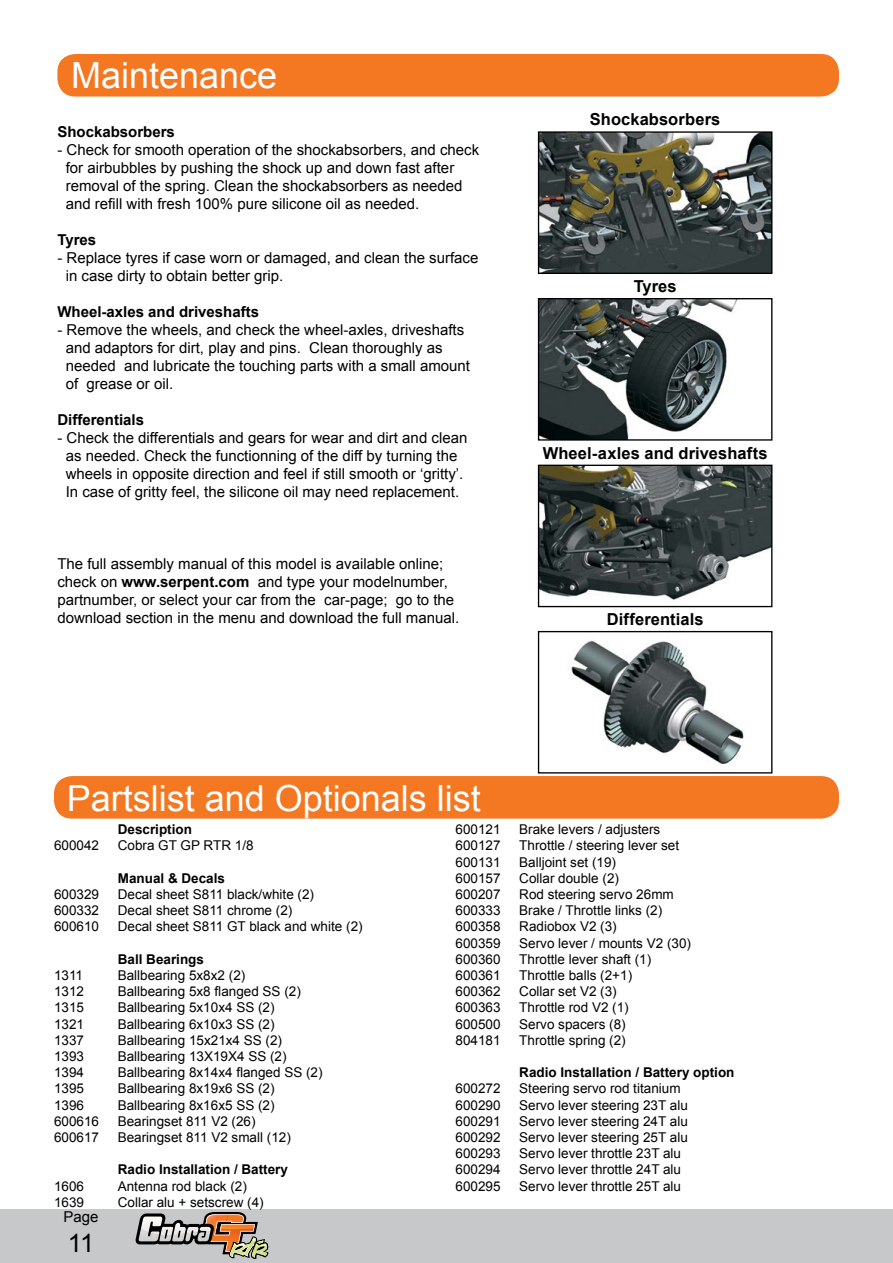
<style>
.page{position:relative;width:893px;height:1263px;background:#fff}
.page>*{position:absolute;margin:0;border:0;box-sizing:border-box;transform-origin:0 0}
.t1{font:36px "Arial";color:#fff}
.t2{font:25.5px "Arial";color:#000}
.t3{font:700 16.5px "Arial";letter-spacing:.005em;color:#000}
.t4{font:15px/18px "Arial";color:#000}
.t5{font:700 15px "Arial";color:#000}
.t6{font:13.5px "Arial";color:#000}
.t7{font:700 13.5px "Arial";color:#000}
.s1{font-weight:700}
</style>
<div class="page">
<div style="left:0;top:1209px;width:893px;height:54px;background:#c7c8ca"></div>
<svg style="left:136px;top:1212px;width:132px;height:47px"></svg>
<div style="left:57px;top:54px;width:782px;height:43px;background:#f47721;border-radius:18px"></div>
<img style="left:540px;top:133px;width:230px;height:139px">
<div style="left:538px;top:131px;width:234px;height:143px;border:1px solid #000"></div>
<img style="left:540px;top:300px;width:197px;height:139px">
<div style="left:538px;top:298px;width:234px;height:143px;border:1px solid #000"></div>
<img style="left:540px;top:467px;width:230px;height:133px">
<div style="left:538px;top:465px;width:234px;height:142px;border:1px solid #000"></div>
<img style="left:570px;top:640px;width:174px;height:124px">
<div style="left:538px;top:631px;width:234px;height:142px;border:1px solid #000"></div>
<div style="left:54px;top:776px;width:785px;height:43px;background:#f47721;border-radius:18px"></div>
<h1 class="t1" style="left:71px;top:52px;width:208px">Maintenance</h1>
<p class="t5" style="left:57px;top:122px;width:119px">Shockabsorbers</p>
<p class="t4" style="left:66px;top:141px;width:415px;text-indent:-8px">- Check for smooth operation of the shockabsorbers, and check for airbubbles by pushing the shock up and down fast after removal of the spring. Clean the shockabsorbers as needed and refill with fresh 100% pure silicone oil as needed.</p>
<p class="t5" style="left:57px;top:230px;width:40px">Tyres</p>
<p class="t4" style="left:66px;top:249px;width:414px;text-indent:-8px">- Replace tyres if case worn or damaged, and clean the surface in case dirty to obtain better grip.</p>
<p class="t5" style="left:57px;top:302px;width:203px">Wheel-axles and driveshafts</p>
<p class="t4" style="left:66px;top:321px;width:406px;text-indent:-8px">- Remove the wheels, and check the wheel-axles, driveshafts and adaptors for dirt, play and pins. Clean thoroughly as needed and lubricate the touching parts with a small amount of grease or oil.</p>
<p class="t5" style="left:57px;top:410px;width:88px">Differentials</p>
<p class="t4" style="left:57px;top:429px;width:411px;text-align:center">- Check the differentials and gears for wear and dirt and clean as needed. Check the functionning of the diff by turning the wheels in opposite direction and feel if still smooth or ‘gritty’.<br>In case of gritty feel, the silicone oil may need replacement.</p>
<p class="t4" style="left:57px;top:555px;width:403px">The full assembly manual of this model is available online; check on <span class="s1">www.serpent.com</span> and type your modelnumber, partnumber, or select your car from the car-page; go to the download section in the menu and download the full manual.</p>
<p class="t3" style="left:590px;top:108px;width:132px">Shockabsorbers</p>
<p class="t3" style="left:634px;top:275px;width:45px">Tyres</p>
<p class="t3" style="left:543px;top:442px;width:226px">Wheel-axles and driveshafts</p>
<p class="t3" style="left:607px;top:608px;width:98px">Differentials</p>
<h1 class="t1" style="left:67px;top:774px;width:416px">Partslist and Optionals list</h1>
<p class="t7" style="left:118px;top:820px;width:76px">Description</p>
<p class="t6" style="left:54px;top:837px;width:47px">600042</p>
<p class="t6" style="left:118px;top:837px;width:137px">Cobra GT GP RTR 1/8</p>
<p class="t7" style="left:118px;top:869px;width:109px">Manual &amp; Decals</p>
<p class="t6" style="left:54px;top:885px;width:47px">600329</p>
<p class="t6" style="left:118px;top:885px;width:198px">Decal sheet S811 black/white (2)</p>
<p class="t6" style="left:54px;top:901px;width:47px">600332</p>
<p class="t6" style="left:118px;top:901px;width:176px">Decal sheet S811 chrome (2)</p>
<p class="t6" style="left:54px;top:918px;width:47px">600610</p>
<p class="t6" style="left:118px;top:918px;width:246px">Decal sheet S811 GT black and white (2)</p>
<p class="t7" style="left:118px;top:950px;width:88px">Ball Bearings</p>
<p class="t6" style="left:54px;top:966px;width:31px">1311</p>
<p class="t6" style="left:118px;top:966px;width:129px">Ballbearing 5x8x2 (2)</p>
<p class="t6" style="left:54px;top:982px;width:32px">1312</p>
<p class="t6" style="left:118px;top:982px;width:185px">Ballbearing 5x8 flanged SS (2)</p>
<p class="t6" style="left:54px;top:999px;width:32px">1315</p>
<p class="t6" style="left:118px;top:999px;width:158px">Ballbearing 5x10x4 SS (2)</p>
<p class="t6" style="left:54px;top:1015px;width:32px">1321</p>
<p class="t6" style="left:118px;top:1015px;width:158px">Ballbearing 6x10x3 SS (2)</p>
<p class="t6" style="left:54px;top:1031px;width:32px">1337</p>
<p class="t6" style="left:118px;top:1031px;width:166px">Ballbearing 15x21x4 SS (2)</p>
<p class="t6" style="left:54px;top:1047px;width:32px">1393</p>
<p class="t6" style="left:118px;top:1047px;width:170px">Ballbearing 13X19X4 SS (2)</p>
<p class="t6" style="left:54px;top:1063px;width:32px">1394</p>
<p class="t6" style="left:118px;top:1063px;width:206px">Ballbearing 8x14x4 flanged SS (2)</p>
<p class="t6" style="left:54px;top:1080px;width:32px">1395</p>
<p class="t6" style="left:118px;top:1080px;width:158px">Ballbearing 8x19x6 SS (2)</p>
<p class="t6" style="left:54px;top:1096px;width:32px">1396</p>
<p class="t6" style="left:118px;top:1096px;width:158px">Ballbearing 8x16x5 SS (2)</p>
<p class="t6" style="left:54px;top:1112px;width:47px">600616</p>
<p class="t6" style="left:118px;top:1112px;width:139px">Bearingset 811 V2 (26)</p>
<p class="t6" style="left:54px;top:1128px;width:47px">600617</p>
<p class="t6" style="left:118px;top:1128px;width:175px">Bearingset 811 V2 small (12)</p>
<p class="t7" style="left:118px;top:1160px;width:172px">Radio Installation / Battery</p>
<p class="t6" style="left:54px;top:1177px;width:32px">1606</p>
<p class="t6" style="left:118px;top:1177px;width:131px">Antenna rod black (2)</p>
<p class="t6" style="left:54px;top:1193px;width:32px">1639</p>
<p class="t6" style="left:118px;top:1193px;width:147px">Collar alu + setscrew (4)</p>
<p class="t6" style="left:455px;top:820px;width:47px">600121</p>
<p class="t6" style="left:519px;top:820px;width:143px">Brake levers / adjusters</p>
<p class="t6" style="left:455px;top:837px;width:47px">600127</p>
<p class="t6" style="left:519px;top:837px;width:161px">Throttle / steering lever set</p>
<p class="t6" style="left:455px;top:853px;width:47px">600131</p>
<p class="t6" style="left:519px;top:853px;width:98px">Balljoint set (19)</p>
<p class="t6" style="left:455px;top:869px;width:47px">600157</p>
<p class="t6" style="left:519px;top:869px;width:101px">Collar double (2)</p>
<p class="t6" style="left:455px;top:885px;width:47px">600207</p>
<p class="t6" style="left:519px;top:885px;width:156px">Rod steering servo 26mm</p>
<p class="t6" style="left:455px;top:901px;width:47px">600333</p>
<p class="t6" style="left:519px;top:901px;width:145px">Brake / Throttle links (2)</p>
<p class="t6" style="left:455px;top:918px;width:47px">600358</p>
<p class="t6" style="left:519px;top:918px;width:99px">Radiobox V2 (3)</p>
<p class="t6" style="left:455px;top:934px;width:47px">600359</p>
<p class="t6" style="left:519px;top:934px;width:173px">Servo lever / mounts V2 (30)</p>
<p class="t6" style="left:455px;top:950px;width:47px">600360</p>
<p class="t6" style="left:519px;top:950px;width:134px">Throttle lever shaft (1)</p>
<p class="t6" style="left:455px;top:966px;width:47px">600361</p>
<p class="t6" style="left:519px;top:966px;width:114px">Throttle balls (2+1)</p>
<p class="t6" style="left:455px;top:982px;width:47px">600362</p>
<p class="t6" style="left:519px;top:982px;width:99px">Collar set V2 (3)</p>
<p class="t6" style="left:455px;top:999px;width:47px">600363</p>
<p class="t6" style="left:519px;top:999px;width:111px">Throttle rod V2 (1)</p>
<p class="t6" style="left:455px;top:1015px;width:47px">600500</p>
<p class="t6" style="left:519px;top:1015px;width:108px">Servo spacers (8)</p>
<p class="t6" style="left:455px;top:1031px;width:47px">804181</p>
<p class="t6" style="left:519px;top:1031px;width:108px">Throttle spring (2)</p>
<p class="t7" style="left:519px;top:1063px;width:217px">Radio Installation / Battery option</p>
<p class="t6" style="left:455px;top:1080px;width:47px">600272</p>
<p class="t6" style="left:519px;top:1080px;width:163px">Steering servo rod titanium</p>
<p class="t6" style="left:455px;top:1096px;width:47px">600290</p>
<p class="t6" style="left:519px;top:1096px;width:170px">Servo lever steering 23T alu</p>
<p class="t6" style="left:455px;top:1112px;width:47px">600291</p>
<p class="t6" style="left:519px;top:1112px;width:170px">Servo lever steering 24T alu</p>
<p class="t6" style="left:455px;top:1128px;width:47px">600292</p>
<p class="t6" style="left:519px;top:1128px;width:170px">Servo lever steering 25T alu</p>
<p class="t6" style="left:455px;top:1144px;width:47px">600293</p>
<p class="t6" style="left:519px;top:1144px;width:163px">Servo lever throttle 23T alu</p>
<p class="t6" style="left:455px;top:1161px;width:47px">600294</p>
<p class="t6" style="left:519px;top:1161px;width:163px">Servo lever throttle 24T alu</p>
<p class="t6" style="left:455px;top:1177px;width:47px">600295</p>
<p class="t6" style="left:519px;top:1177px;width:163px">Servo lever throttle 25T alu</p>
<p class="t4" style="left:63px;top:1208px;width:37px">Page</p>
<h2 class="t2" style="left:68px;top:1227px;width:28px">11</h2>
</div>
